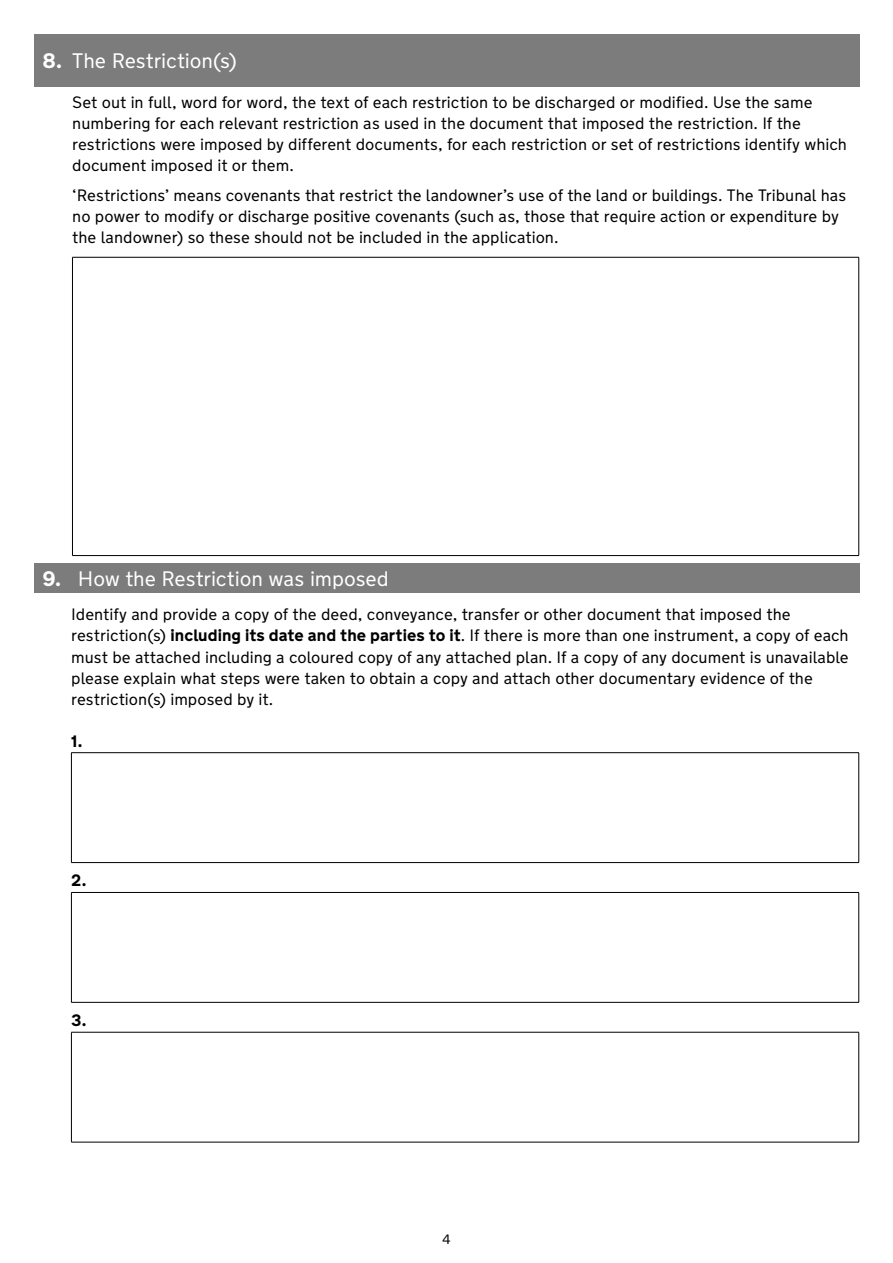
<style>
.page{position:relative;width:893px;height:1263px;background:#fff}
.page>*{position:absolute;margin:0;border:0;box-sizing:border-box;transform-origin:0 0}
.t1{font:300 21px "NTA";letter-spacing:-.005em;color:#fff}
.t2{font:300 16.5px/21px "NTA";color:#000}
.t3{font:700 16.5px "NTA";color:#000}
.t4{font:300 13.5px "NTA";color:#000}
.s1{font-weight:700}
</style>
<div class="page">
<div style="left:34px;top:34px;width:825px;height:53px;background:#7c7c7c"></div>
<hr style="left:72px;top:257px;width:787px;height:1px;background:#000">
<hr style="left:72px;top:257px;width:1px;height:298px;background:#000">
<hr style="left:858px;top:257px;width:1px;height:298px;background:#000">
<hr style="left:72px;top:555px;width:787px;height:1px;background:#000">
<div style="left:34px;top:563px;width:825px;height:30px;background:#7c7c7c"></div>
<hr style="left:71px;top:752px;width:788px;height:1px;background:#000">
<hr style="left:71px;top:753px;width:1px;height:109px;background:#000">
<hr style="left:858px;top:753px;width:1px;height:109px;background:#000">
<hr style="left:71px;top:862px;width:788px;height:1px;background:#000">
<hr style="left:71px;top:892px;width:788px;height:1px;background:#000">
<hr style="left:71px;top:893px;width:1px;height:109px;background:#000">
<hr style="left:858px;top:893px;width:1px;height:109px;background:#000">
<hr style="left:71px;top:1002px;width:788px;height:1px;background:#000">
<hr style="left:71px;top:1032px;width:788px;height:1px;background:#000">
<hr style="left:71px;top:1032px;width:1px;height:110px;background:#000">
<hr style="left:858px;top:1032px;width:1px;height:110px;background:#000">
<hr style="left:71px;top:1142px;width:788px;height:1px;background:#000">
<p class="t1" style="left:43px;top:48px;width:196px"><span class="s1">8.</span> The Restriction(s)</p>
<p class="t2" style="left:72px;top:92px;width:776px">Set out in full, word for word, the text of each restriction to be discharged or modified. Use the same numbering for each relevant restriction as used in the document that imposed the restriction. If the restrictions were imposed by different documents, for each restriction or set of restrictions identify which document imposed it or them.</p>
<p class="t2" style="left:72px;top:184px;width:775px">‘Restrictions’ means covenants that restrict the landowner’s use of the land or buildings. The Tribunal has no power to modify or discharge positive covenants (such as, those that require action or expenditure by the landowner) so these should not be included in the application.</p>
<p class="t1" style="left:43px;top:566px;width:348px"><span class="s1">9.</span> How the Restriction was imposed</p>
<p class="t2" style="left:71px;top:604px;width:779px">Identify and provide a copy of the deed, conveyance, transfer or other document that imposed the restriction(s) <span class="s1">including its date and the parties to it</span>. If there is more than one instrument, a copy of each must be attached including a coloured copy of any attached plan. If a copy of any document is unavailable please explain what steps were taken to obtain a copy and attach other documentary evidence of the restriction(s) imposed by it.</p>
<p class="t3" style="left:71px;top:731px;width:13px">1.</p>
<p class="t3" style="left:71px;top:870px;width:17px">2.</p>
<p class="t3" style="left:71px;top:1010px;width:17px">3.</p>
<p class="t4" style="left:442px;top:1232px;width:10px">4</p>
</div>
